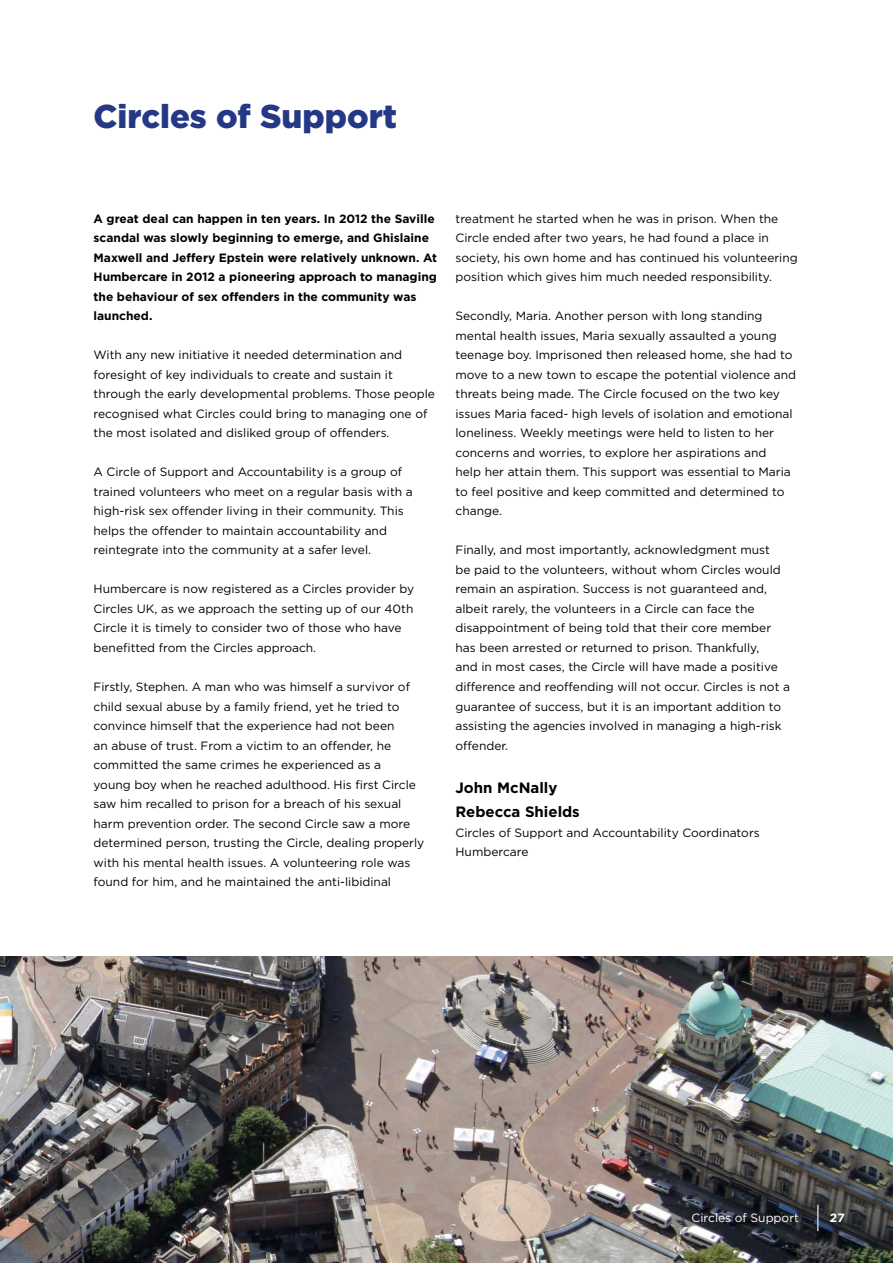
<style>
.page{position:relative;width:893px;height:1263px;background:#fff}
.page>*{position:absolute;margin:0;border:0;box-sizing:border-box;transform-origin:0 0}
.t1{font:900 33px "Gotham";color:#243885}
.t2{font:700 15px/24px "Gotham";color:#000}
.t3{font:12px/19.5px "Gotham";color:#000}
.t4{font:700 12px/19.5px "Gotham";color:#000}
.t5{font:12px "Gotham";color:#fff}
.t6{font:700 12px "Gotham";color:#fff}
</style>
<div class="page">
<img style="left:0;top:957px;width:893px;height:306px">
<hr style="left:817px;top:1205px;width:2px;height:26px;background:#c6c6c6">
<h1 class="t1" style="left:94px;top:94px;width:305px">Circles of Support</h1>
<p class="t4" style="left:94px;top:209px;width:345px">A great deal can happen in ten years. In 2012 the Saville scandal was slowly beginning to emerge, and Ghislaine Maxwell and Jeffery Epstein were relatively unknown. At Humbercare in 2012 a pioneering approach to managing the behaviour of sex offenders in the community was launched.</p>
<p class="t3" style="left:94px;top:345px;width:343px">With any new initiative it needed determination and foresight of key individuals to create and sustain it through the early developmental problems. Those people recognised what Circles could bring to managing one of the most isolated and disliked group of offenders.</p>
<p class="t3" style="left:94px;top:462px;width:321px">A Circle of Support and Accountability is a group of trained volunteers who meet on a regular basis with a high-risk sex offender living in their community. This helps the offender to maintain accountability and reintegrate into the community at a safer level.</p>
<p class="t3" style="left:94px;top:579px;width:322px">Humbercare is now registered as a Circles provider by Circles UK, as we approach the setting up of our 40th Circle it is timely to consider two of those who have benefitted from the Circles approach.</p>
<p class="t3" style="left:94px;top:677px;width:332px">Firstly, Stephen. A man who was himself a survivor of child sexual abuse by a family friend, yet he tried to convince himself that the experience had not been<br>an abuse of trust. From a victim to an offender, he committed the same crimes he experienced as a<br>young boy when he reached adulthood. His first Circle saw him recalled to prison for a breach of his sexual harm prevention order. The second Circle saw a more determined person, trusting the Circle, dealing properly with his mental health issues. A volunteering role was found for him, and he maintained the anti-libidinal</p>
<p class="t3" style="left:455px;top:209px;width:344px">treatment he started when he was in prison. When the Circle ended after two years, he had found a place in society, his own home and has continued his volunteering position which gives him much needed responsibility.</p>
<p class="t3" style="left:455px;top:306px;width:342px">Secondly, Maria. Another person with long standing mental health issues, Maria sexually assaulted a young teenage boy. Imprisoned then released home, she had to move to a new town to escape the potential violence and threats being made. The Circle focused on the two key issues Maria faced- high levels of isolation and emotional loneliness. Weekly meetings were held to listen to her concerns and worries, to explore her aspirations and<br>help her attain them. This support was essential to Maria to feel positive and keep committed and determined to change.</p>
<p class="t3" style="left:455px;top:540px;width:336px">Finally, and most importantly, acknowledgment must<br>be paid to the volunteers, without whom Circles would remain an aspiration. Success is not guaranteed and, albeit rarely, the volunteers in a Circle can face the disappointment of being told that their core member has been arrested or returned to prison. Thankfully,<br>and in most cases, the Circle will have made a positive difference and reoffending will not occur. Circles is not a guarantee of success, but it is an important addition to assisting the agencies involved in managing a high-risk offender.</p>
<p class="t2" style="left:455px;top:776px;width:126px">John McNally<br>Rebecca Shields</p>
<p class="t3" style="left:455px;top:822px;width:306px">Circles of Support and Accountability Coordinators<br>Humbercare</p>
<p class="t5" style="left:691px;top:1209px;width:109px">Circles of Support</p>
<p class="t6" style="left:830px;top:1209px;width:16px">27</p>
</div>
